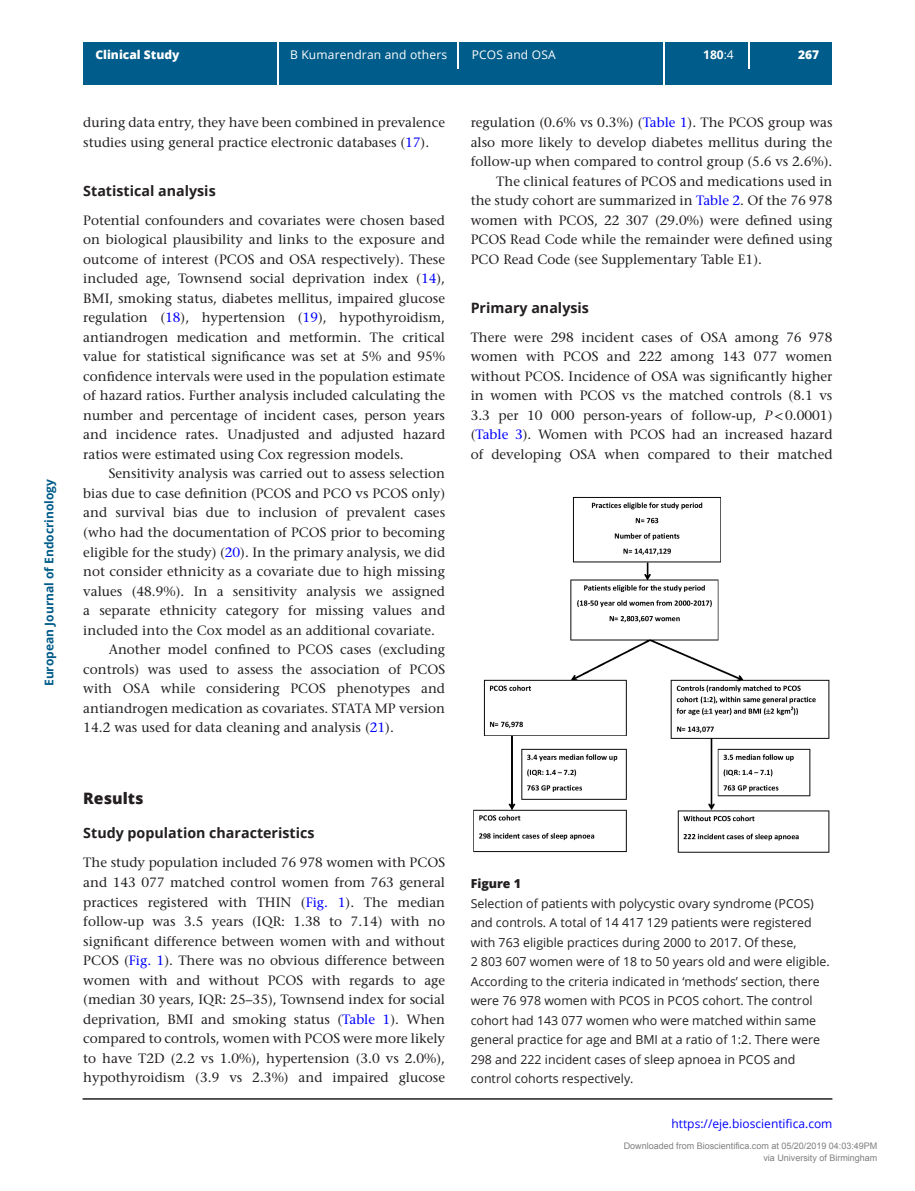
<style>
.page{position:relative;width:915px;height:1191px;background:#fff}
.page>*{position:absolute;margin:0;border:0;box-sizing:border-box;transform-origin:0 0}
.t1{font:800 15.75px "Open Sans";color:#231f20}
.H2-H1{font:700 14.25px "Open Sans";color:#231f20}
.TXT{font:500 13.5px/19.5px "Stone Serif Std";color:#231f20;text-align:justify}
.TXI{font:500 13.5px/19.5px "Stone Serif Std";color:#231f20;text-align:justify}
.FC{font:12.3px/19.5px "Open Sans";color:#231f20}
.FC-2{font:800 12.3px "Open Sans";color:#231f20}
.t2{font:12px "Open Sans";letter-spacing:.015em;color:#fff}
.t3{font:700 12px "Open Sans";color:#005c8a}
.t4{font:12px "Open Sans";color:#00f}
.t5{font:800 12px "Open Sans";color:#fff}
.t6{font:700 12px "Open Sans";color:#fff}
.t7{font:9px/12px "Arial";color:#808080;text-align:right}
.s1{font-weight:400}
.s2{color:#00f}
.s3{font-style:italic}
.s4{font-family:"STIX General";font-weight:400}
</style>
<div class="page">
<div style="left:83px;top:42px;width:748px;height:43px;background:#005c8a"></div>
<hr style="left:277px;top:42px;width:1px;height:43px;background:#fff">
<hr style="left:663px;top:42px;width:1px;height:43px;background:#fff">
<hr style="left:457px;top:42px;width:2px;height:26px;background:#fff">
<hr style="left:83px;top:1098px;width:749px;height:1px;background:#231f20">
<hr style="left:747px;top:42px;width:2px;height:26px;background:#fff">
<img style="left:473px;top:497px;width:356px;height:356px">
<p class="t3" style="left:41px;top:686px;width:209px;rotate:-90deg">European Journal of Endocrinology</p>
<p class="t5" style="left:95px;top:46px;width:85px">Clinical Study</p>
<p class="t2" style="left:290px;top:47px;width:159px">B Kumarendran and others</p>
<p class="t2" style="left:471px;top:47px;width:85px">PCOS and OSA</p>
<p class="t6" style="left:703px;top:46px;width:32px">180<span class="s1">:4</span></p>
<p class="t5" style="left:797px;top:46px;width:23px">267</p>
<p class="TXT" style="left:83px;top:113px;width:363px">during data entry, they have been combined in prevalence studies using general practice electronic databases (<span class="s2">17</span>).</p>
<h2 class="H2-H1" style="left:83px;top:180px;width:134px">Statistical analysis</h2>
<p class="TXT" style="left:83px;top:210px;width:363px">Potential confounders and covariates were chosen based on biological plausibility and links to the exposure and outcome of interest (PCOS and OSA respectively). These included age, Townsend social deprivation index (<span class="s2">14</span>), BMI, smoking status, diabetes mellitus, impaired glucose regulation (<span class="s2">18</span>), hypertension (<span class="s2">19</span>), hypothyroidism, antiandrogen medication and metformin. The critical value for statistical significance was set at 5% and 95% confidence intervals were used in the population estimate of hazard ratios. Further analysis included calculating the number and percentage of incident cases, person years and incidence rates. Unadjusted and adjusted hazard ratios were estimated using Cox regression models.</p>
<p class="TXI" style="left:83px;top:464px;width:363px;text-indent:26px">Sensitivity analysis was carried out to assess selection bias due to case definition (PCOS and PCO vs PCOS only) and survival bias due to inclusion of prevalent cases (who had the documentation of PCOS prior to becoming eligible for the study) (<span class="s2">20</span>). In the primary analysis, we did not consider ethnicity as a covariate due to high missing values (48.9%). In a sensitivity analysis we assigned a separate ethnicity category for missing values and included into the Cox model as an additional covariate.</p>
<p class="TXI" style="left:83px;top:639px;width:363px;text-indent:26px">Another model confined to PCOS cases (excluding controls) was used to assess the association of PCOS with OSA while considering PCOS phenotypes and antiandrogen medication as covariates. STATA MP version 14.2 was used for data cleaning and analysis (<span class="s2">21</span>).</p>
<h1 class="t1" style="left:83px;top:786px;width:62px">Results</h1>
<p class="H2-H1" style="left:83px;top:823px;width:232px">Study population characteristics</p>
<p class="TXT" style="left:83px;top:853px;width:363px">The study population included 76 978 women with PCOS and 143 077 matched control women from 763 general practices registered with THIN (<span class="s2">Fig. 1</span>). The median follow-up was 3.5 years (IQR: 1.38 to 7.14) with no significant difference between women with and without PCOS (<span class="s2">Fig. 1</span>). There was no obvious difference between women with and without PCOS with regards to age (median 30 years, IQR: 25–35), Townsend index for social deprivation, BMI and smoking status (<span class="s2">Table 1</span>). When compared to controls, women with PCOS were more likely to have T2D (2.2 vs 1.0%), hypertension (3.0 vs 2.0%), hypothyroidism (3.9 vs 2.3%) and impaired glucose</p>
<p class="TXT" style="left:470px;top:113px;width:363px">regulation (0.6% vs 0.3%) (<span class="s2">Table 1</span>). The PCOS group was also more likely to develop diabetes mellitus during the follow-up when compared to control group (5.6 vs 2.6%).</p>
<p class="TXI" style="left:470px;top:171px;width:363px;text-indent:26px">The clinical features of PCOS and medications used in the study cohort are summarized in <span class="s2">Table 2</span>. Of the 76 978 women with PCOS, 22 307 (29.0%) were defined using PCOS Read Code while the remainder were defined using PCO Read Code (see Supplementary Table E1).</p>
<h2 class="H2-H1" style="left:470px;top:297px;width:120px">Primary analysis</h2>
<p class="TXT" style="left:470px;top:327px;width:363px">There were 298 incident cases of OSA among 76 978 women with PCOS and 222 among 143 077 women without PCOS. Incidence of OSA was significantly higher in women with PCOS vs the matched controls (8.1 vs 3.3 per 10 000 person-years of follow-up, <span class="s3">P</span><span class="s4">&lt;</span>0.0001) (<span class="s2">Table 3</span>). Women with PCOS had an increased hazard of developing OSA when compared to their matched</p>
<p class="FC-2" style="left:470px;top:874px;width:52px">Figure 1</p>
<p class="FC" style="left:470px;top:893px;width:360px">Selection of patients with polycystic ovary syndrome (PCOS) and controls. A total of 14 417 129 patients were registered with 763 eligible practices during 2000 to 2017. Of these,<br>2 803 607 women were of 18 to 50 years old and were eligible.<br>According to the criteria indicated in ‘methods’ section, there were 76 978 women with PCOS in PCOS cohort. The control cohort had 143 077 women who were matched within same general practice for age and BMI at a ratio of 1:2. There were 298 and 222 incident cases of sleep apnoea in PCOS and control cohorts respectively.</p>
<p class="t4" style="left:671px;top:1115px;width:162px">https://eje.bioscientifica.com</p>
<p class="t7" style="left:623px;top:1140px;width:255px">Downloaded from Bioscientifica.com at 05/20/2019 04:03:49PM via University of Birmingham</p>
</div>
